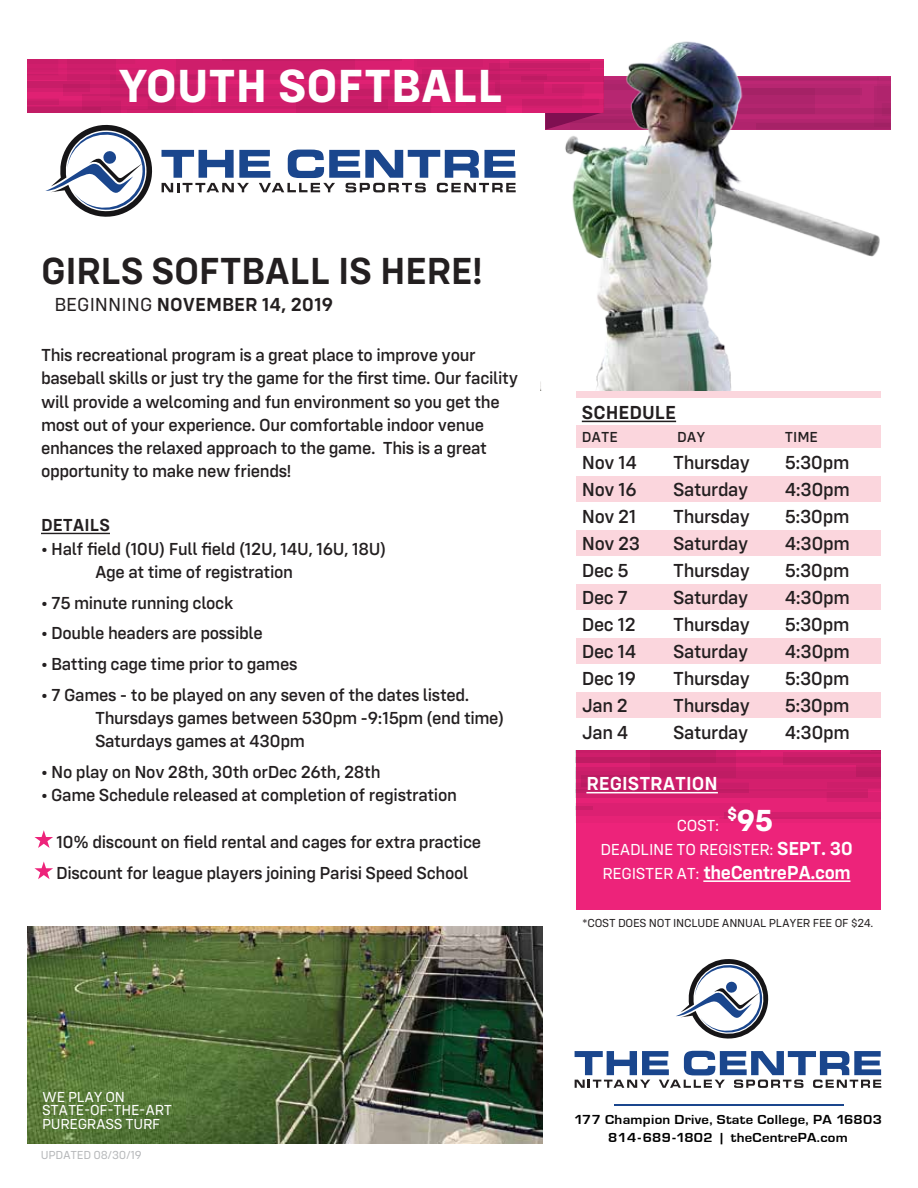
<style>
.page{position:relative;width:918px;height:1188px;background:#fff}
.page>*{position:absolute;margin:0;border:0;box-sizing:border-box;transform-origin:0 0}
.t1{font:700 48px "Config";color:#fff}
.t2{font:600 39px "Config";letter-spacing:-.01em;color:#231f20}
.t3{font:700 31.5px "Config";color:#fff}
.t4{font:500 19.5px "Config";letter-spacing:-.02em;color:#231f20}
.t5{font:600 19.5px "Config";color:#231f20}
.t6{font:600 19.5px "Config";letter-spacing:-.02em;color:#fff}
.t7{font:600 19.5px "Config";color:#fff}
.t8{font:500 18px/23.2px "Config";letter-spacing:-.02em;color:#231f20}
.t9{font:600 18px "Config";color:#231f20}
.t10{font:16.5px "Config";letter-spacing:-.02em;color:#fff}
.t11{font:15px/13.5px "Config";letter-spacing:-.02em;color:#fff}
.t12{font:500 15px "Config";color:#231f20}
.t13{font:700 13.5px/18px "Eurostile";letter-spacing:.02em;color:#010101;text-align:center;scale:1.09 1}
.t14{font:12px "Config";letter-spacing:-.02em;color:#231f20}
.t15{font:12px "Config";letter-spacing:-.02em;color:#b6b8ba}
.s1{font-weight:400}
.s2{font-weight:600;font-size:19.5px}
.s3{font-weight:400;font-size:16.5px}
</style>
<div class="page">
<div style="left:27px;top:101px;width:94px;height:11px;background:#d81f70"></div>
<div style="left:27px;top:59px;width:576px;height:46px;background:#d41f6e"></div>
<div style="left:27px;top:74px;width:520px;height:6px;background:#c81d68"></div>
<div style="left:211px;top:88px;width:371px;height:19px;background:#d01e6c"></div>
<div style="left:27px;top:106px;width:479px;height:6px;background:#cc1d6a"></div>
<hr style="left:27px;top:69px;width:117px;height:3px;background:#d4d5d7">
<div style="left:521px;top:76px;width:82px;height:5px;background:#be1b63"></div>
<hr style="left:222px;top:59px;width:180px;height:2px;background:#d4d5d7">
<div style="left:27px;top:81px;width:161px;height:7px;background:#c81d68"></div>
<svg style="left:522px;top:107px;width:19px;height:5px"></svg>
<div style="left:495px;top:82px;width:48px;height:11px;background:#c81d68"></div>
<div style="left:489px;top:64px;width:100px;height:7px;background:#c81d68"></div>
<div style="left:111px;top:75px;width:85px;height:22px;background:#ca1d68"></div>
<div style="left:27px;top:99px;width:32px;height:6px;background:#c81d68"></div>
<div style="left:418px;top:59px;width:65px;height:8px;background:#d01e6c"></div>
<div style="left:83px;top:94px;width:93px;height:16px;background:#c81d68"></div>
<div style="left:27px;top:59px;width:108px;height:5px;background:#ca1d69"></div>
<div style="left:510px;top:61px;width:93px;height:7px;background:#c61d67"></div>
<svg style="left:162px;top:150px;width:354px;height:42px"></svg>
<svg style="left:45px;top:124px;width:108px;height:93px"></svg>
<div style="left:576px;top:750px;width:305px;height:160px;background:#ed237a"></div>
<div style="left:576px;top:750px;width:305px;height:73px;background:#e62276"></div>
<div style="left:576px;top:803px;width:174px;height:12px;background:#dc2072"></div>
<div style="left:724px;top:813px;width:157px;height:6px;background:#d31f6d"></div>
<div style="left:827px;top:792px;width:54px;height:9px;background:#da2071"></div>
<svg style="left:576px;top:750px;width:305px;height:21px;fill:#ce1e6b"></svg>
<div style="left:576px;top:757px;width:305px;height:6px;background:#bf1c63"></div>
<div style="left:576px;top:771px;width:305px;height:19px;background:#c91d69"></div>
<svg style="left:576px;top:790px;width:291px;height:8px;background:#cf256f"></svg>
<div style="left:856px;top:765px;width:25px;height:11px;background:#bf1c63"></div>
<div style="left:582px;top:775px;width:48px;height:11px;background:#bb1b62"></div>
<hr style="left:851px;top:750px;width:30px;height:4px;background:#bf1c63">
<hr style="left:576px;top:806px;width:16px;height:4px;background:#cb1e69">
<hr style="left:720px;top:817px;width:161px;height:2px;background:#d4d5d7">
<img style="left:28px;top:926px;width:515px;height:218px">
<hr style="left:41px;top:533px;width:69px;height:1px;background:#231f20">
<hr style="left:586px;top:792px;width:132px;height:1px;background:#fff">
<hr style="left:703px;top:880px;width:147px;height:2px;background:#fff">
<hr style="left:614px;top:1104px;width:229px;height:2px;background:#1a468d">
<svg style="left:575px;top:1051px;width:306px;height:37px"></svg>
<svg style="left:676px;top:959px;width:93px;height:80px"></svg>
<div style="left:576px;top:425px;width:305px;height:23px;background:#fbd6dd"></div>
<div style="left:576px;top:476px;width:305px;height:26px;background:#fbd6dd"></div>
<div style="left:576px;top:530px;width:305px;height:26px;background:#fbd6dd"></div>
<div style="left:576px;top:584px;width:305px;height:26px;background:#fbd6dd"></div>
<div style="left:576px;top:638px;width:305px;height:26px;background:#fbd6dd"></div>
<div style="left:576px;top:692px;width:305px;height:26px;background:#fbd6dd"></div>
<div style="left:576px;top:391px;width:305px;height:7px;background:#fbd6dd"></div>
<hr style="left:582px;top:421px;width:94px;height:1px;background:#231f20">
<img style="left:541px;top:41px;width:350px;height:349px">
<svg style="left:34px;top:830px;width:19px;height:18px"></svg>
<svg style="left:34px;top:861px;width:19px;height:18px"></svg>
<h1 class="t1" style="left:118px;top:57px;width:386px">YOUTH SOFTBALL</h1>
<h2 class="t2" style="left:41px;top:248px;width:443px">GIRLS SOFTBALL IS HERE!</h2>
<p class="t5" style="left:54px;top:293px;width:280px"><span class="s1">BEGINNING</span> NOVEMBER 14, 2019</p>
<p class="t8" style="left:41px;top:343px;width:479px">This recreational program is a great place to improve your baseball skills or just try the game for the first time. Our facility will provide a welcoming and fun environment so you get the most out of your experience. Our comfortable indoor venue enhances the relaxed approach to the game. This is a great opportunity to make new friends!</p>
<p class="t9" style="left:41px;top:515px;width:70px">DETAILS</p>
<p class="t8" style="left:95px;top:537px;width:293px;text-indent:-54px">• Half field (10U) Full field (12U, 14U, 16U, 18U)<br>Age at time of registration</p>
<p class="t8" style="left:41px;top:591px;width:194px">• 75 minute running clock</p>
<p class="t8" style="left:41px;top:621px;width:223px">• Double headers are possible</p>
<p class="t8" style="left:41px;top:652px;width:258px">• Batting cage time prior to games</p>
<p class="t8" style="left:95px;top:683px;width:411px;text-indent:-54px">• 7 Games - to be played on any seven of the dates listed.<br>Thursdays games between 530pm -9:15pm (end time)<br>Saturdays games at 430pm</p>
<p class="t8" style="left:41px;top:760px;width:341px">• No play on Nov 28th, 30th orDec 26th, 28th</p>
<p class="t8" style="left:41px;top:783px;width:417px">• Game Schedule released at completion of registration</p>
<p class="t8" style="left:56px;top:826px;width:427px;line-height:30.8px">10% discount on field rental and cages for extra practice<br>Discount for league players joining Parisi Speed School</p>
<p class="t5" style="left:582px;top:401px;width:96px">SCHEDULE</p>
<p class="t12" style="left:582px;top:428px;width:38px">DATE</p>
<p class="t12" style="left:677px;top:428px;width:30px">DAY</p>
<p class="t12" style="left:785px;top:428px;width:35px">TIME</p>
<p class="t4" style="left:582px;top:451px;width:57px">Nov 14</p>
<p class="t4" style="left:673px;top:451px;width:78px">Thursday</p>
<p class="t4" style="left:785px;top:451px;width:66px">5:30pm</p>
<p class="t4" style="left:582px;top:478px;width:56px">Nov 16</p>
<p class="t4" style="left:673px;top:478px;width:77px">Saturday</p>
<p class="t4" style="left:785px;top:478px;width:67px">4:30pm</p>
<p class="t4" style="left:582px;top:505px;width:56px">Nov 21</p>
<p class="t4" style="left:673px;top:505px;width:78px">Thursday</p>
<p class="t4" style="left:785px;top:505px;width:66px">5:30pm</p>
<p class="t4" style="left:582px;top:532px;width:60px">Nov 23</p>
<p class="t4" style="left:673px;top:532px;width:77px">Saturday</p>
<p class="t4" style="left:785px;top:532px;width:67px">4:30pm</p>
<p class="t4" style="left:582px;top:559px;width:48px">Dec 5</p>
<p class="t4" style="left:673px;top:559px;width:78px">Thursday</p>
<p class="t4" style="left:785px;top:559px;width:66px">5:30pm</p>
<p class="t4" style="left:582px;top:586px;width:48px">Dec 7</p>
<p class="t4" style="left:673px;top:586px;width:77px">Saturday</p>
<p class="t4" style="left:785px;top:586px;width:67px">4:30pm</p>
<p class="t4" style="left:582px;top:613px;width:55px">Dec 12</p>
<p class="t4" style="left:673px;top:613px;width:78px">Thursday</p>
<p class="t4" style="left:785px;top:613px;width:66px">5:30pm</p>
<p class="t4" style="left:582px;top:640px;width:56px">Dec 14</p>
<p class="t4" style="left:673px;top:640px;width:77px">Saturday</p>
<p class="t4" style="left:785px;top:640px;width:67px">4:30pm</p>
<p class="t4" style="left:582px;top:667px;width:56px">Dec 19</p>
<p class="t4" style="left:673px;top:667px;width:78px">Thursday</p>
<p class="t4" style="left:785px;top:667px;width:66px">5:30pm</p>
<p class="t4" style="left:582px;top:694px;width:47px">Jan 2</p>
<p class="t4" style="left:673px;top:694px;width:78px">Thursday</p>
<p class="t4" style="left:785px;top:694px;width:66px">5:30pm</p>
<p class="t4" style="left:582px;top:721px;width:48px">Jan 4</p>
<p class="t4" style="left:673px;top:721px;width:77px">Saturday</p>
<p class="t4" style="left:785px;top:721px;width:67px">4:30pm</p>
<p class="t7" style="left:586px;top:772px;width:133px">REGISTRATION</p>
<p class="t10" style="left:677px;top:816px;width:44px">COST:</p>
<h3 class="t3" style="left:727px;top:801px;width:47px"><sup>$</sup>95</h3>
<p class="t10" style="left:601px;top:840px;width:254px">DEADLINE TO REGISTER: <span class="s2">SEPT. 30</span></p>
<p class="t6" style="left:603px;top:861px;width:250px"><span class="s3">REGISTER AT:</span> theCentrePA.com</p>
<p class="t14" style="left:582px;top:916px;width:293px">*COST DOES NOT INCLUDE ANNUAL PLAYER FEE OF $24.</p>
<p class="t11" style="left:42px;top:1090px;width:131px">WE PLAY ON<br>STATE-OF-THE-ART<br>PUREGRASS TURF</p>
<p class="t15" style="left:41px;top:1148px;width:102px">UPDATED 08/30/19</p>
<p class="t13" style="left:574px;top:1111px;width:284px">177 Champion Drive, State College, PA 16803<br>814-689-1802 | theCentrePA.com</p>
</div>
